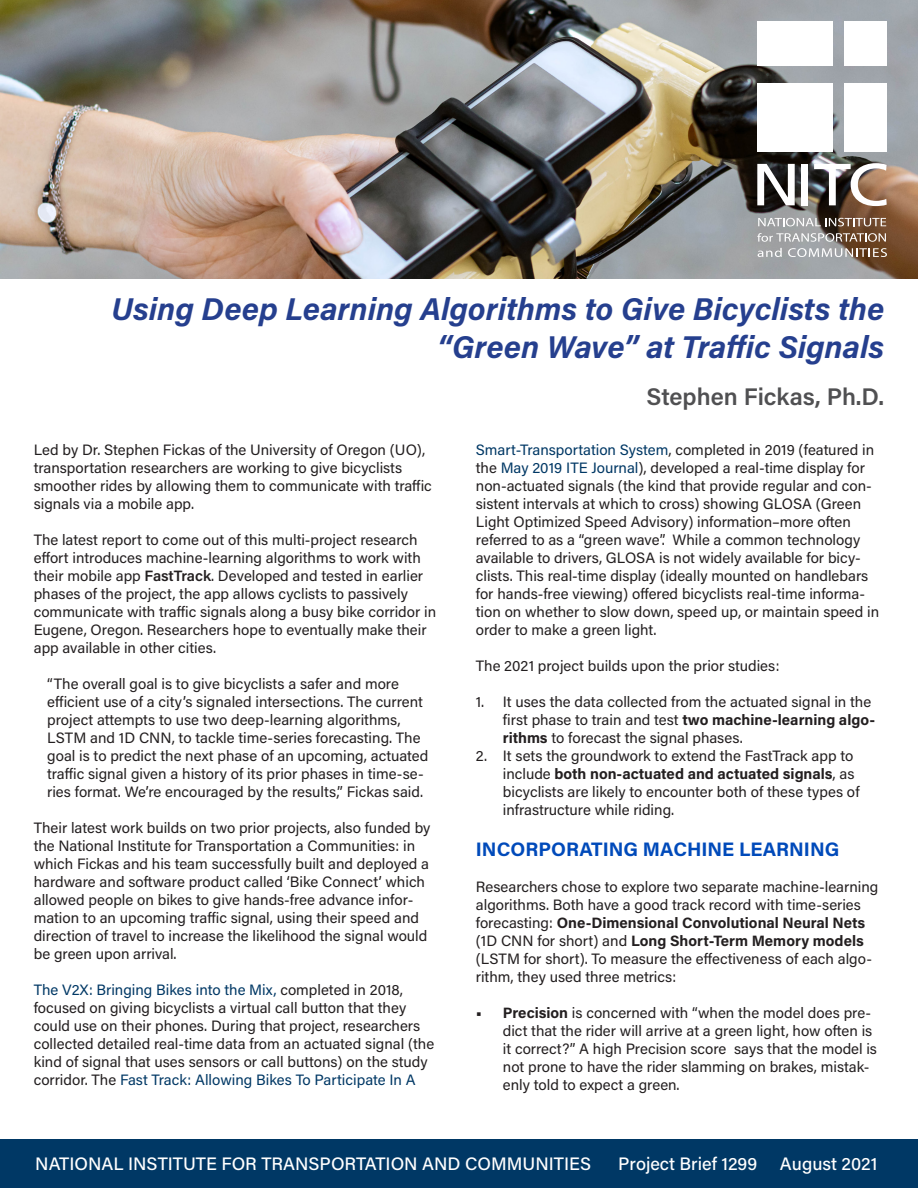
<style>
.page{position:relative;width:918px;height:1188px;background:#fff}
.page>*{position:absolute;margin:0;border:0;box-sizing:border-box;transform-origin:0 0}
.t1{font:italic 700 31.5px/37.8px "Acumin Pro";color:#253f8e;text-align:right}
.t2{font:600 24px "Acumin Pro";color:#505052}
.t3{font:700 19.5px "Acumin Pro";color:#004aba}
.t4{font:500 18px "Acumin Pro";color:#fff}
.t5{font:15px/18px "Acumin Pro";color:#231f20}
.s1{font-weight:600}
.s2{color:#003865}
.s3{font-weight:700}
</style>
<div class="page">
<div style="left:0;top:1140px;width:918px;height:48px;background:#003865"></div>
<img style="left:0;top:0;width:918px;height:279px">
<svg style="left:757px;top:164px;width:38px;height:41px"></svg>
<div style="left:801px;top:164px;width:7px;height:41px;background:#fff"></div>
<img style="left:814px;top:163px;width:73px;height:43px">
<div style="left:757px;top:83px;width:76px;height:68px;background:#fff"></div>
<div style="left:757px;top:22px;width:76px;height:44px;background:#fff"></div>
<div style="left:844px;top:83px;width:43px;height:68px;background:#fff"></div>
<div style="left:844px;top:22px;width:43px;height:44px;background:#fff"></div>
<svg style="left:758px;top:218px;width:128px;height:8px"></svg>
<svg style="left:757px;top:233px;width:129px;height:9px"></svg>
<svg style="left:758px;top:248px;width:24px;height:9px"></svg>
<svg style="left:788px;top:248px;width:99px;height:9px"></svg>
<p class="t1" style="left:112px;top:288px;width:774px">Using Deep Learning Algorithms to Give Bicyclists the “Green Wave” at Traffic Signals</p>
<p class="t2" style="left:647px;top:380px;width:239px">Stephen Fickas, Ph.D.</p>
<p class="t5" style="left:34px;top:440px;width:400px">Led by Dr. Stephen Fickas of the University of Oregon (UO), transportation researchers are working to give bicyclists smoother rides by allowing them to communicate with traffic signals via a mobile app.</p>
<p class="t5" style="left:34px;top:530px;width:404px">The latest report to come out of this multi-project research effort introduces machine-learning algorithms to work with their mobile app <span class="s1">FastTrack</span>. Developed and tested in earlier phases of the project, the app allows cyclists to passively communicate with traffic signals along a busy bike corridor in Eugene, Oregon. Researchers hope to eventually make their app available in other cities.</p>
<p class="t5" style="left:47px;top:674px;width:383px">“The overall goal is to give bicyclists a safer and more efficient use of a city’s signaled intersections. The current project attempts to use two deep-learning algorithms, LSTM and 1D CNN, to tackle time-series forecasting. The goal is to predict the next phase of an upcoming, actuated traffic signal given a history of its prior phases in time-se&shy;ries format. We’re encouraged by the results,” Fickas said.</p>
<p class="t5" style="left:34px;top:818px;width:398px">Their latest work builds on two prior projects, also funded by the National Institute for Transportation a Communities: in which Fickas and his team successfully built and deployed a hardware and software product called ‘Bike Connect’ which allowed people on bikes to give hands-free advance infor&shy;mation to an upcoming traffic signal, using their speed and direction of travel to increase the likelihood the signal would be green upon arrival.</p>
<p class="t5" style="left:34px;top:980px;width:402px"><span class="s2">The V2X: Bringing Bikes into the Mix,</span> completed in 2018, focused on giving bicyclists a virtual call button that they could use on their phones. During that project, researchers collected detailed real-time data from an actuated signal (the kind of signal that uses sensors or call buttons) on the study corridor. The <span class="s2">Fast Track: Allowing Bikes To Participate In A</span></p>
<p class="t5" style="left:476px;top:440px;width:405px"><span class="s2">Smart-Transportation System</span>, completed in 2019 (featured in the <span class="s2">May 2019 ITE Journal</span>), developed a real-time display for non-actuated signals (the kind that provide regular and con&shy;sistent intervals at which to cross) showing GLOSA (Green Light Optimized Speed Advisory) information–more often referred to as a “green wave”. While a common technology available to drivers, GLOSA is not widely available for bicy&shy;clists. This real-time display (ideally mounted on handlebars for hands-free viewing) offered bicyclists real-time informa&shy;tion on whether to slow down, speed up, or maintain speed in order to make a green light.</p>
<p class="t5" style="left:476px;top:656px;width:305px">The 2021 project builds upon the prior studies:</p>
<p class="t5" style="left:503px;top:692px;width:374px;text-indent:-27px">1. It uses the data collected from the actuated signal in the first phase to train and test <span class="s3">two machine-learning algo&shy;rithms</span> to forecast the signal phases.</p>
<p class="t5" style="left:503px;top:746px;width:358px;text-indent:-27px">2. It sets the groundwork to extend the FastTrack app to include <span class="s3">both non-actuated and actuated signals</span>, as bicyclists are likely to encounter both of these types of infrastructure while riding.</p>
<p class="t3" style="left:476px;top:836px;width:365px">INCORPORATING MACHINE LEARNING</p>
<p class="t5" style="left:476px;top:877px;width:404px">Researchers chose to explore two separate machine-learning algorithms. Both have a good track record with time-series forecasting: <span class="s3">One-Dimensional Convolutional Neural Nets </span>(1D CNN for short) and <span class="s3">Long Short-Term Memory models </span>(LSTM for short). To measure the effectiveness of each algo&shy;rithm, they used three metrics:</p>
<p class="t5" style="left:503px;top:1003px;width:376px;text-indent:-27px"><span class="s3">• Precision</span> is concerned with “when the model does pre&shy;dict that the rider will arrive at a green light, how often is it correct?” A high Precision score says that the model is not prone to have the rider slamming on brakes, mistak&shy;enly told to expect a green.</p>
<p class="t4" style="left:35px;top:1152px;width:557px">NATIONAL INSTITUTE FOR TRANSPORTATION AND COMMUNITIES</p>
<p class="t4" style="left:618px;top:1152px;width:141px">Project Brief 1299</p>
<p class="t4" style="left:780px;top:1152px;width:99px">August 2021</p>
</div>
